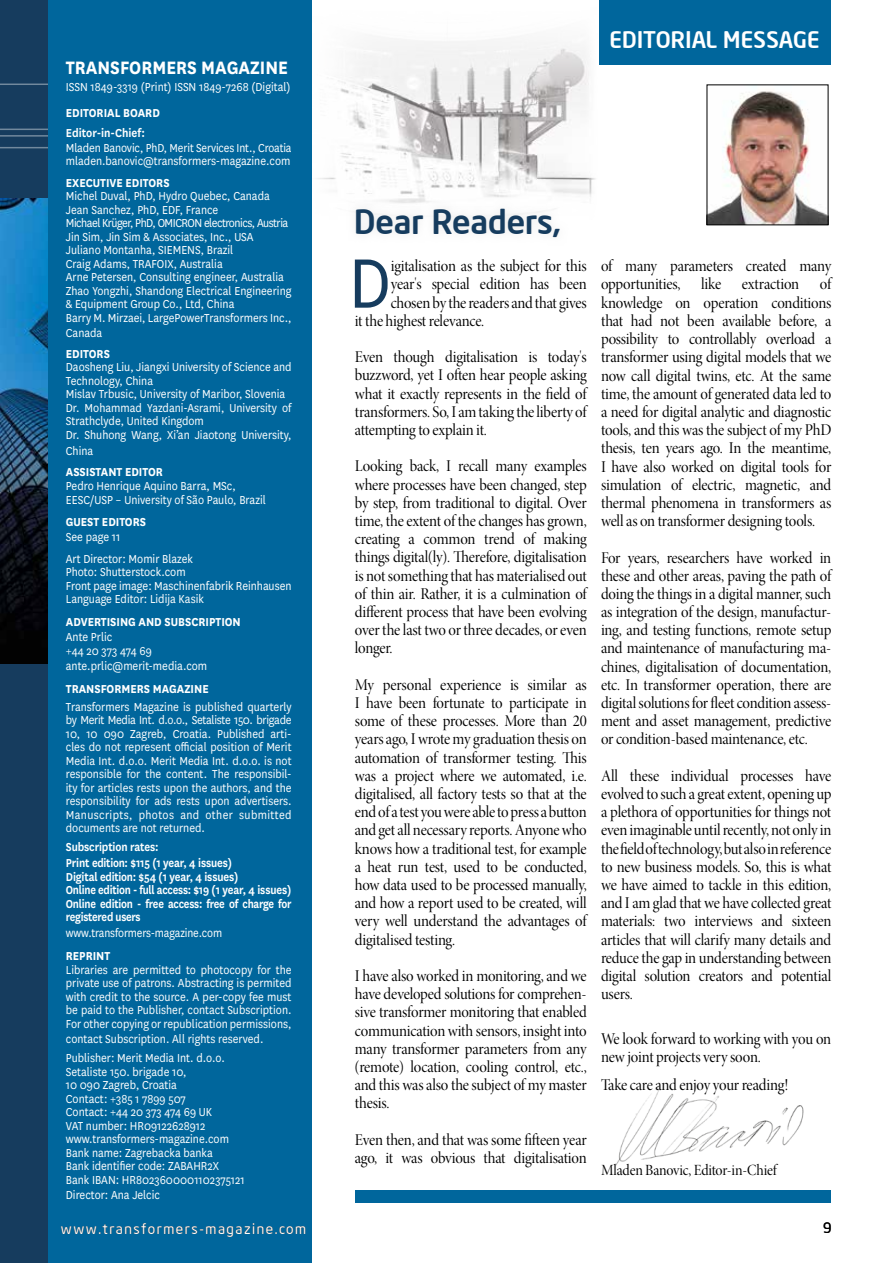
<style>
.page{position:relative;width:893px;height:1263px;background:#fff}
.page>*{position:absolute;margin:0;border:0;box-sizing:border-box;transform-origin:0 0}
.t1{font:67.65px "Roboto";color:#163c5e;scale:.94 1}
.t2{font:500 33px "Neo Sans Intel";color:#163c5e}
.t3{font:500 22.5px "Neo Sans Intel";letter-spacing:.01em;color:#fff}
.t4{font:700 21px "National";color:#fff;scale:.9 1}
.t5{font:16.5px/18.1px "Minion Pro Disp";letter-spacing:-.015em;color:#000;text-align:justify;scale:.94 1}
.t6{font:15.6px "Minion Pro Disp";letter-spacing:-.01em;color:#000;scale:.94 1}
.t7{font:14.25px "Neo Sans Intel";letter-spacing:.11em;color:#fff}
.t8{font:14.25px "Neo Sans Intel";color:#000}
.t9{font:13.5px/13.5px "National";color:#fff;scale:.9 1}
.t10{font:600 13.5px/13.5px "National";letter-spacing:-.02em;color:#fff;scale:.88 1}
.t11{font:700 13.5px "National";color:#fff;scale:.9 1}
.t12{font:13.5px "National";color:#fff;scale:.88 1}
.t13{font:600 13.5px "National";color:#fff;scale:.9 1}
</style>
<div class="page">
<div style="left:0;top:0;width:56px;height:1263px;background:#163c5e"></div>
<hr style="left:0;top:135px;width:56px;height:2px;background:#fff">
<hr style="left:0;top:129px;width:56px;height:1px;background:#fff">
<hr style="left:0;top:84px;width:56px;height:1px;background:#fff">
<hr style="left:0;top:147px;width:56px;height:1px;background:#fff">
<img style="left:0;top:198px;width:48px;height:466px">
<img style="left:311px;top:0;width:285px;height:308px">
<div style="left:48px;top:0;width:263px;height:1263px;background:#00669c"></div>
<img style="left:708px;top:91px;width:119px;height:132px">
<div style="left:355px;top:1190px;width:475px;height:13px;background:#00669c"></div>
<div style="left:346px;top:199px;width:223px;height:47px;background:#fafafa"></div>
<div style="left:599px;top:0;width:231px;height:65px;background:#00669c"></div>
<img style="left:615px;top:1085px;width:189px;height:81px">
<p class="t4" style="left:66px;top:53px;width:248px">TRANSFORMERS MAGAZINE</p>
<p class="t9" style="left:66px;top:80px;width:251px">ISSN 1849-3319 (Print) ISSN 1849-7268 (Digital)</p>
<p class="t11" style="left:66px;top:104px;width:106px">EDITORIAL BOARD</p>
<p class="t13" style="left:66px;top:123px;width:90px">Editor-in-Chief:</p>
<p class="t9" style="left:66px;top:140px;width:252px">Mladen Banovic, PhD, Merit Services Int., Croatia mladen.banovic@transformers-magazine.com</p>
<p class="t11" style="left:66px;top:173px;width:117px">EXECUTIVE EDITORS</p>
<p class="t9" style="left:66px;top:189px;width:252px">Michel Duval, PhD, Hydro Quebec, Canada Jean Sanchez, PhD, EDF, France<br>Michael Krüger, PhD, OMICRON electronics, Austria Jin Sim, Jin Sim &amp; Associates, Inc., USA Juliano Montanha, SIEMENS, Brazil<br>Craig Adams, TRAFOIX, Australia<br>Arne Petersen, Consulting engineer, Australia Zhao Yongzhi, Shandong Electrical Engineering &amp; Equipment Group Co., Ltd, China<br>Barry M. Mirzaei, LargePowerTransformers Inc.,</p>
<p class="t9" style="left:66px;top:325px;width:42px">Canada</p>
<p class="t11" style="left:66px;top:344px;width:51px">EDITORS</p>
<p class="t9" style="left:66px;top:360px;width:252px">Daosheng Liu, Jiangxi University of Science and Technology, China<br>Mislav Trbusic, University of Maribor, Slovenia Dr. Mohammad Yazdani-Asrami, University of Strathclyde, United Kingdom<br>Dr. Shuhong Wang, Xi’an Jiaotong University,</p>
<p class="t9" style="left:66px;top:443px;width:32px">China</p>
<p class="t11" style="left:66px;top:462px;width:109px">ASSISTANT EDITOR</p>
<p class="t9" style="left:66px;top:477px;width:224px;line-height:15px">Pedro Henrique Aquino Barra, MSc,<br>EESC/USP – University of São Paulo, Brazil</p>
<p class="t11" style="left:66px;top:512px;width:91px">GUEST EDITORS</p>
<p class="t9" style="left:66px;top:525px;width:143px;line-height:22px">See page 11<br>Art Director: Momir Blazek</p>
<p class="t9" style="left:66px;top:565px;width:252px">Photo: Shutterstock.com<br>Front page image: Maschinenfabrik Reinhausen<br>Language Editor: Lidija Kasik</p>
<p class="t11" style="left:66px;top:613px;width:196px">ADVERTISING AND SUBSCRIPTION</p>
<p class="t9" style="left:66px;top:630px;width:97px">Ante Prlic<br>+44 20 373 474 69</p>
<p class="t9" style="left:66px;top:658px;width:159px">ante.prlic@merit-media.com</p>
<p class="t11" style="left:66px;top:679px;width:160px">TRANSFORMERS MAGAZINE</p>
<p class="t9" style="left:66px;top:699px;width:252px">Transformers Magazine is published quarterly by Merit Media Int. d.o.o., Setaliste 150. brigade 10, 10 090 Zagreb, Croatia. Published arti&shy;cles do not represent official position of Merit Media Int. d.o.o. Merit Media Int. d.o.o. is not responsible for the content. The responsibil&shy;ity for articles rests upon the authors, and the responsibility for ads rests upon advertisers.<br>Manuscripts, photos and other submitted documents are not returned.</p>
<p class="t10" style="left:66px;top:837px;width:190px;line-height:16.5px">Subscription rates:<br>Print edition: $115 (1 year, 4 issues)</p>
<p class="t10" style="left:66px;top:869px;width:258px">Digital edition: $54 (1 year, 4 issues)<br>Online edition - full access: $19 (1 year, 4 issues)<br>Online edition - free access: free of charge for registered users</p>
<p class="t12" style="left:66px;top:924px;width:179px">www.transformers-magazine.com</p>
<p class="t11" style="left:66px;top:946px;width:51px">REPRINT</p>
<p class="t9" style="left:66px;top:962px;width:252px;text-align:justify">Libraries are permitted to photocopy for the private use of patrons. Abstracting is permited with credit to the source. A per-copy fee must be paid to the Publisher, contact Subscription.<br>For other copying or republication permissions,</p>
<p class="t9" style="left:66px;top:1028px;width:221px;line-height:19.8px">contact Subscription. All rights reserved.<br>Publisher: Merit Media Int. d.o.o.</p>
<p class="t9" style="left:66px;top:1064px;width:200px">Setaliste 150. brigade 10,<br>10 090 Zagreb, Croatia<br>Contact: +385 1 7899 507<br>Contact: +44 20 373 474 69 UK<br>VAT number: HR09122628912 www.transformers-magazine.com<br>Bank name: Zagrebacka banka<br>Bank identifier code: ZABAHR2X<br>Bank IBAN: HR8023600001102375121</p>
<p class="t9" style="left:66px;top:1187px;width:106px">Director: Ana Jelcic</p>
<h3 class="t3" style="left:609px;top:26px;width:212px">EDITORIAL MESSAGE</h3>
<h2 class="t2" style="left:354px;top:201px;width:209px">Dear Readers,</h2>
<h1 class="t1" style="left:350px;top:236px;width:46px">D</h1>
<p class="t5" style="left:391px;top:257px;width:210px">igitalisation as the subject for this</p>
<p class="t5" style="left:391px;top:275px;width:210px">year's special edition has been</p>
<p class="t5" style="left:391px;top:294px;width:210px">chosen by the readers and that gives</p>
<p class="t5" style="left:355px;top:312px;width:139px">it the highest relevance.</p>
<p class="t5" style="left:355px;top:348px;width:248px">Even though digitalisation is today's buzzword, yet I often hear people asking what it exactly represents in the field of transformers. So, I am taking the liberty of attempting to explain it.</p>
<p class="t5" style="left:355px;top:457px;width:248px">Looking back, I recall many examples where processes have been changed, step by step, from traditional to digital. Over time, the extent of the changes has grown, creating a common trend of making things digital(ly). Therefore, digitalisation is not something that has materialised out of thin air. Rather, it is a culmination of different process that have been evolving over the last two or three decades, or even longer.</p>
<p class="t5" style="left:355px;top:676px;width:248px">My personal experience is similar as I have been fortunate to participate in some of these processes. More than 20 years ago, I wrote my graduation thesis on automation of transformer testing. This was a project where we automated, i.e. digitalised, all factory tests so that at the end of a test you were able to press a button and get all necessary reports. Anyone who knows how a traditional test, for example a heat run test, used to be conducted, how data used to be processed manually, and how a report used to be created, will very well understand the advantages of digitalised testing.</p>
<p class="t5" style="left:355px;top:967px;width:248px">I have also worked in monitoring, and we have developed solutions for comprehen&shy;sive transformer monitoring that enabled communication with sensors, insight into many transformer parameters from any (remote) location, cooling control, etc., and this was also the subject of my master thesis.</p>
<p class="t5" style="left:355px;top:1131px;width:248px">Even then, and that was some fifteen year ago, it was obvious that digitalisation</p>
<p class="t5" style="left:601px;top:257px;width:247px">of many parameters created many opportunities,</p>
<p class="t5" style="left:601px;top:275px;width:247px;text-indent:100px">like extraction of knowledge on operation conditions that had not been available before, a possibility to controllably overload a transformer using digital models that we now call digital twins, etc. At the same time, the amount of generated data led to a need for digital analytic and diagnostic tools, and this was the subject of my PhD thesis, ten years ago. In the meantime, I have also worked on digital tools for simulation of electric, magnetic, and thermal phenomena in transformers as well as on transformer designing tools.</p>
<p class="t5" style="left:601px;top:548px;width:247px">For years, researchers have worked in these and other areas, paving the path of doing the things in a digital manner, such as integration of the design, manufactur&shy;ing, and testing functions, remote setup and maintenance of manufacturing ma&shy;chines, digitalisation of documentation, etc. In transformer operation, there are digital solutions for fleet condition assess&shy;ment and asset management, predictive or condition-based maintenance, etc.</p>
<p class="t5" style="left:601px;top:767px;width:247px">All these individual processes have evolved to such a great extent, opening up a plethora of opportunities for things not even imaginable until recently, not only in the field of technology, but also in reference to new business models. So, this is what we have aimed to tackle in this edition, and I am glad that we have collected great materials: two interviews and sixteen articles that will clarify many details and reduce the gap in understanding between digital solution creators and potential users.</p>
<p class="t5" style="left:601px;top:1030px;width:246px">We look forward to working with you on new joint projects very soon.</p>
<p class="t5" style="left:601px;top:1076px;width:201px">Take care and enjoy your reading!</p>
<p class="t6" style="left:601px;top:1160px;width:188px">Mladen Banovic, Editor-in-Chief</p>
<p class="t7" style="left:61px;top:1220px;width:247px">www.transformers-magazine.com</p>
<p class="t8" style="left:823px;top:1219px;width:10px">9</p>
</div>
